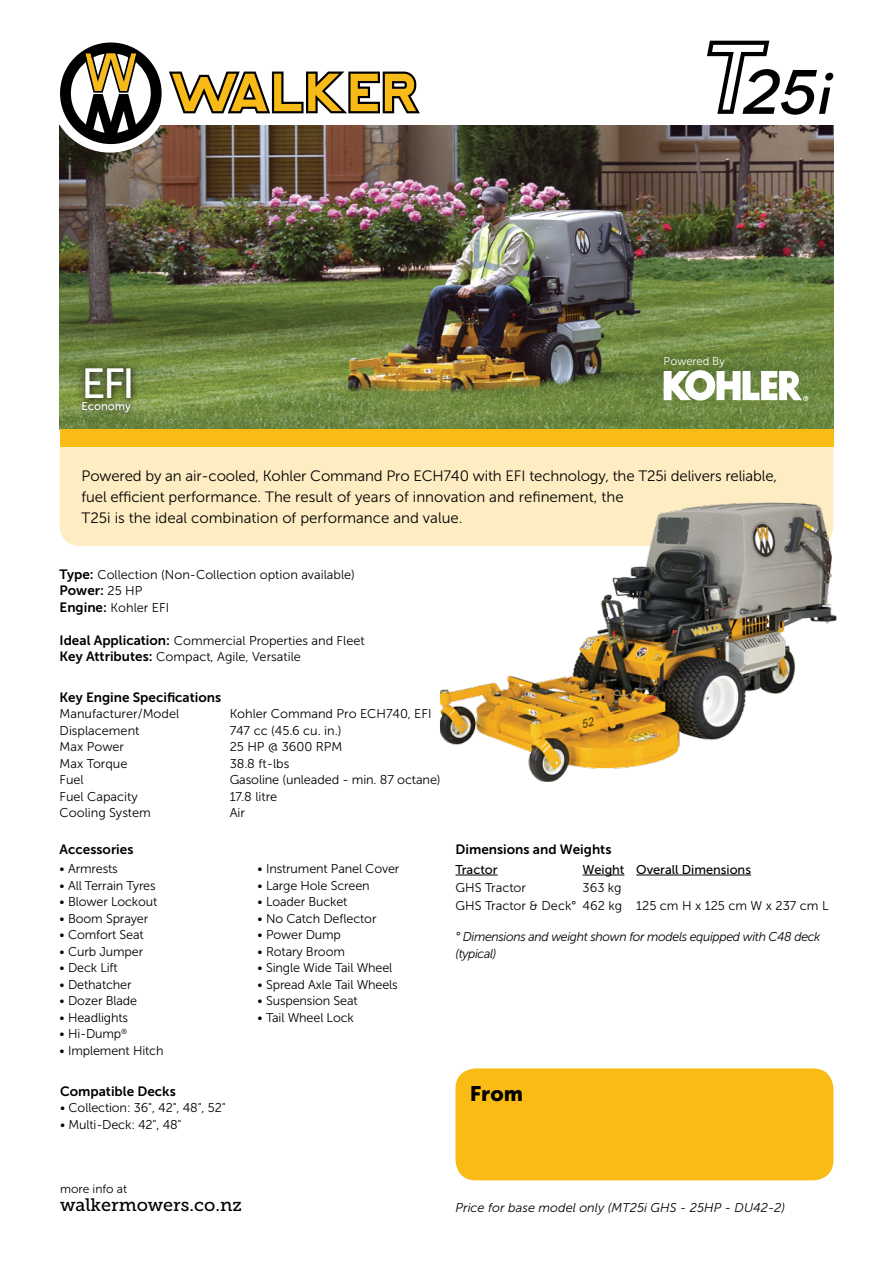
<style>
.page{position:relative;width:893px;height:1263px;background:#fff}
.page>*{position:absolute;margin:0;border:0;box-sizing:border-box;transform-origin:0 0}
.t1{font:42px "Museo Sans 500";color:#fff}
.t2{font:21px "Museo Sans 900";color:#000}
.t3{font:18px "Museo Slab 500";color:#000}
.t4{font:15px/21px "Museo Sans 300";letter-spacing:-.005em;color:#000}
.t5{font:13.5px "Museo Sans 700";color:#000}
.t6{font:12.75px/16.5px "Museo Sans 300";letter-spacing:-.01em;color:#000}
.t7{font:italic 12.75px/16.5px "Museo Sans 300";letter-spacing:-.03em;color:#000}
.t8{font:italic 12.75px "Museo Sans 300";color:#000}
.t9{font:12.75px "Museo Sans 500";color:#000}
.t10{font:12px "Museo Sans 300";letter-spacing:-.005em;color:#000}
.t11{font:11.25px "Museo Sans 300";color:#fff}
.t12{font:11.25px "Museo Sans 500";color:#fff}
.s1{font-family:"Museo Sans 700";font-size:13.5px}
.s2{font-family:"Museo Sans 300";font-size:12.75px}
</style>
<div class="page">
<div style="left:60px;top:447px;width:773px;height:99px;background:#feedc3"></div>
<img style="left:440px;top:503px;width:396px;height:279px">
<img style="left:60px;top:126px;width:773px;height:303px">
<div style="left:60px;top:429px;width:773px;height:18px;background:#fabb14"></div>
<hr style="left:455px;top:875px;width:43px;height:1px;background:#000">
<hr style="left:583px;top:875px;width:41px;height:1px;background:#000">
<hr style="left:636px;top:875px;width:115px;height:1px;background:#000">
<svg style="left:707px;top:41px;width:126px;height:74px"></svg>
<svg style="left:664px;top:370px;width:144px;height:31px"></svg>
<div style="left:73px;top:359px;width:67px;height:62px;background:#000;opacity:.75"></div>
<div style="left:50px;top:33px;width:120px;height:120px;background:#fff;border-radius:50%"></div>
<svg style="left:60px;top:42px;width:363px;height:102px"></svg>
<div style="left:455px;top:1068px;width:378px;height:112px;background:#fabb14;border-radius:20px"></div>
<h1 class="t1" style="left:82px;top:360px;width:55px">EFI</h1>
<p class="t12" style="left:82px;top:400px;width:51px">Economy</p>
<p class="t11" style="left:664px;top:355px;width:63px">Powered By</p>
<p class="t4" style="left:82px;top:465px;width:697px">Powered by an air-cooled, Kohler Command Pro ECH740 with EFI technology, the T25i delivers reliable, fuel efficient performance. The result of years of innovation and refinement, the<br>T25i is the ideal combination of performance and value.</p>
<p class="t6" style="left:60px;top:566px;width:297px"><span class="s1">Type:</span> Collection (Non-Collection option available)</p>
<p class="t5" style="left:60px;top:583px;width:84px">Power: <span class="s2">25 HP</span></p>
<p class="t6" style="left:60px;top:599px;width:111px"><span class="s1">Engine:</span> Kohler EFI</p>
<p class="t6" style="left:60px;top:632px;width:307px"><span class="s1">Ideal Application:</span> Commercial Properties and Fleet<br><span class="s1">Key Attributes:</span> Compact, Agile, Versatile</p>
<p class="t5" style="left:60px;top:689px;width:163px">Key Engine Specifications</p>
<p class="t6" style="left:60px;top:706px;width:121px">Manufacturer/Model</p>
<p class="t6" style="left:230px;top:706px;width:203px">Kohler Command Pro ECH740, EFI</p>
<p class="t6" style="left:60px;top:722px;width:81px">Displacement</p>
<p class="t6" style="left:230px;top:722px;width:113px">747 cc (45.6 cu. in.)</p>
<p class="t6" style="left:60px;top:739px;width:66px">Max Power</p>
<p class="t6" style="left:230px;top:739px;width:114px">25 HP @ 3600 RPM</p>
<p class="t6" style="left:60px;top:755px;width:69px">Max Torque</p>
<p class="t6" style="left:230px;top:755px;width:61px">38.8 ft-lbs</p>
<p class="t6" style="left:60px;top:772px;width:26px">Fuel</p>
<p class="t6" style="left:230px;top:772px;width:212px">Gasoline (unleaded - min. 87 octane)</p>
<p class="t6" style="left:60px;top:788px;width:80px">Fuel Capacity</p>
<p class="t6" style="left:230px;top:788px;width:49px">17.8 litre</p>
<p class="t6" style="left:60px;top:805px;width:93px">Cooling System</p>
<p class="t6" style="left:230px;top:805px;width:17px">Air</p>
<p class="t5" style="left:60px;top:842px;width:75px">Accessories</p>
<p class="t5" style="left:455px;top:842px;width:157px">Dimensions and Weights</p>
<p class="t9" style="left:455px;top:862px;width:44px">Tractor</p>
<p class="t9" style="left:583px;top:862px;width:170px">Weight Overall Dimensions</p>
<p class="t6" style="left:455px;top:879px;width:72px">GHS Tractor</p>
<p class="t6" style="left:258px;top:861px;width:143px">• Instrument Panel Cover</p>
<p class="t6" style="left:258px;top:877px;width:114px">• Large Hole Screen</p>
<p class="t6" style="left:258px;top:894px;width:91px">• Loader Bucket</p>
<p class="t6" style="left:258px;top:910px;width:120px">• No Catch Deflector</p>
<p class="t6" style="left:258px;top:927px;width:85px">• Power Dump</p>
<p class="t6" style="left:258px;top:943px;width:89px">• Rotary Broom</p>
<p class="t6" style="left:258px;top:960px;width:136px">• Single Wide Tail Wheel</p>
<p class="t6" style="left:258px;top:976px;width:142px">• Spread Axle Tail Wheels</p>
<p class="t6" style="left:258px;top:993px;width:102px">• Suspension Seat</p>
<p class="t6" style="left:258px;top:1009px;width:98px">• Tail Wheel Lock</p>
<p class="t6" style="left:60px;top:861px;width:60px">• Armrests</p>
<p class="t6" style="left:60px;top:877px;width:98px">• All Terrain Tyres</p>
<p class="t6" style="left:60px;top:894px;width:99px">• Blower Lockout</p>
<p class="t6" style="left:60px;top:910px;width:90px">• Boom Sprayer</p>
<p class="t6" style="left:60px;top:927px;width:86px">• Comfort Seat</p>
<p class="t6" style="left:60px;top:943px;width:85px">• Curb Jumper</p>
<p class="t6" style="left:60px;top:960px;width:60px">• Deck Lift</p>
<p class="t6" style="left:60px;top:976px;width:74px">• Dethatcher</p>
<p class="t6" style="left:60px;top:993px;width:79px">• Dozer Blade</p>
<p class="t6" style="left:60px;top:1009px;width:70px">• Headlights</p>
<p class="t6" style="left:60px;top:1026px;width:69px">• Hi-Dump<sup>®</sup></p>
<p class="t6" style="left:60px;top:1042px;width:105px">• Implement Hitch</p>
<p class="t6" style="left:455px;top:878px;width:375px;line-height:18px;text-indent:127px">363 kg<br>GHS Tractor &amp; Deck° 462 kg 125 cm H x 125 cm W x 237 cm L</p>
<p class="t7" style="left:455px;top:928px;width:366px">° Dimensions and weight shown for models equipped with C48 deck (typical)</p>
<p class="t5" style="left:60px;top:1083px;width:117px">Compatible Decks</p>
<p class="t6" style="left:60px;top:1100px;width:167px">• Collection: 36", 42", 48", 52"</p>
<p class="t6" style="left:60px;top:1116px;width:123px">• Multi‑ Deck: 42", 48"</p>
<p class="t10" style="left:60px;top:1182px;width:69px">more info at</p>
<h3 class="t3" style="left:60px;top:1195px;width:183px">walkermowers.co.nz</h3>
<h2 class="t2" style="left:470px;top:1082px;width:55px">From</h2>
<p class="t8" style="left:455px;top:1201px;width:331px">Price for base model only (MT25i GHS - 25HP - DU42-2)</p>
</div>
